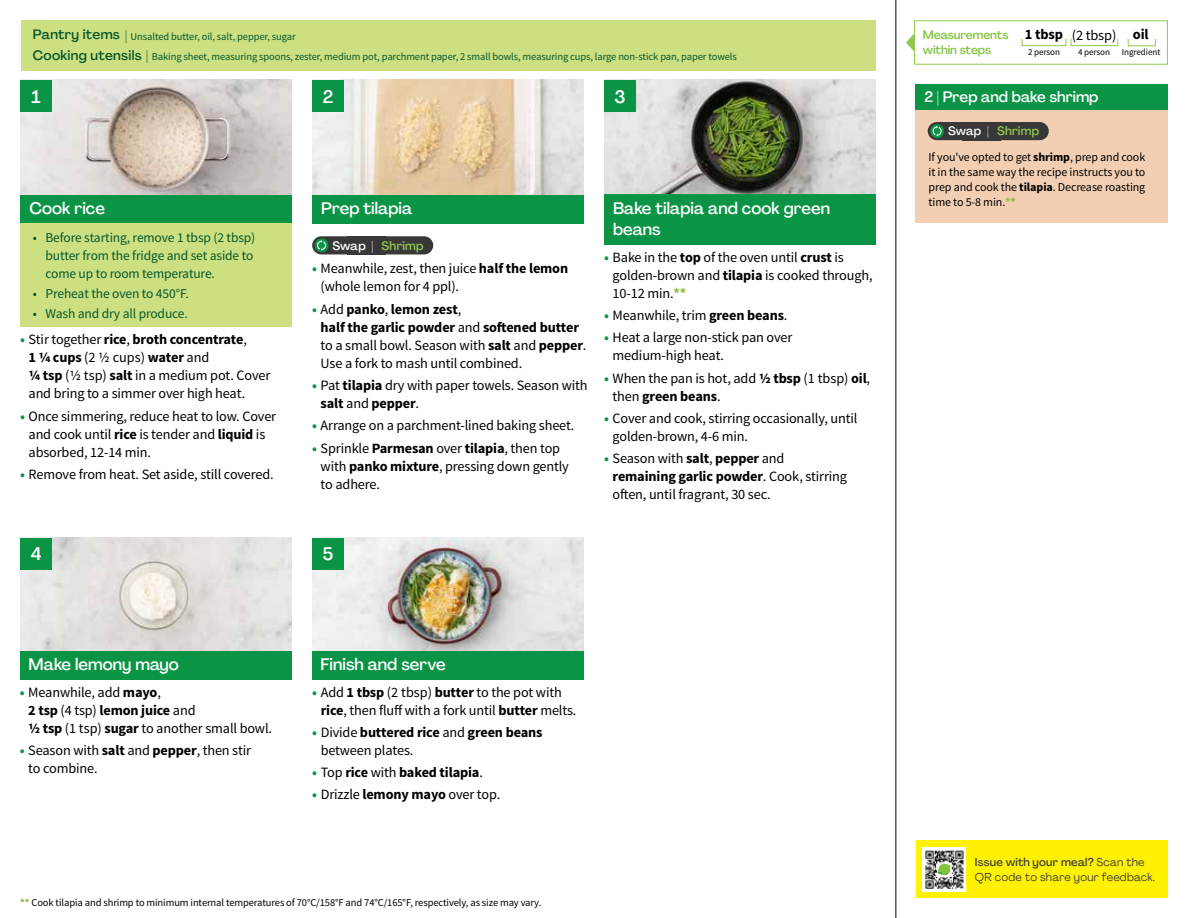
<style>
.page{position:relative;width:1188px;height:918px;background:#fff}
.page>*{position:absolute;margin:0;border:0;box-sizing:border-box;transform-origin:0 0}
.t1{font:500 18px "Agrandir";color:#fff}
.t2{font:500 16.5px/21.1px "Agrandir";color:#fff}
.t3{font:500 15px "Agrandir";color:#fff}
.t4{font:700 14.4px "Source Sans Pro";letter-spacing:-.01em;color:#000}
.t5{font:14.25px/18px "Source Sans Pro";letter-spacing:-.01em;color:#000}
.t6{font:700 14.25px "Source Sans Pro";letter-spacing:-.01em;color:#000}
.t7{font:13.5px/18px "Source Sans Pro";letter-spacing:-.01em;color:#05562c}
.t8{font:500 13.5px "Agrandir";letter-spacing:.025em;color:#05562c}
.t9{font:500 12.15px "Agrandir";letter-spacing:.015em;color:#91c84e}
.t10{font:12px/15px "Source Sans Pro";letter-spacing:-.01em;color:#000;text-align:justify}
.t11{font:500 12px/15.8px "Agrandir";letter-spacing:-.01em;color:#82c341}
.t12{font:11.25px/15px "Agrandir";letter-spacing:.02em;color:#414042}
.t13{font:10.5px "Source Sans Pro";letter-spacing:-.01em;color:#05562c}
.t14{font:10.5px "Source Sans Pro";letter-spacing:-.01em;color:#000}
.t15{font:9.15px "Source Sans Pro";letter-spacing:-.01em;color:#000}
.s1{font-family:"Agrandir";font-weight:500;font-size:13.5px}
.s2{font-weight:700;color:#0b9446}
.s3{font-weight:700}
.s4{color:#fff}
.s5{font-weight:700;color:#8cba42}
.s6{color:#0b9446}
.s7{font-weight:400}
.s8{font-weight:500}
</style>
<div class="page">
<img style="left:20px;top:538px;width:272px;height:113px">
<img style="left:312px;top:538px;width:272px;height:113px">
<img style="left:20px;top:80px;width:272px;height:115px">
<img style="left:312px;top:80px;width:272px;height:115px">
<img style="left:604px;top:80px;width:272px;height:115px">
<div style="left:312px;top:195px;width:272px;height:29px;background:#0b9446"></div>
<div style="left:20px;top:195px;width:272px;height:29px;background:#0b9446"></div>
<div style="left:20px;top:651px;width:272px;height:29px;background:#0b9446"></div>
<div style="left:312px;top:651px;width:272px;height:29px;background:#0b9446"></div>
<div style="left:604px;top:195px;width:272px;height:50px;background:#0b9446"></div>
<div style="left:21px;top:20px;width:855px;height:51px;background:#cde081"></div>
<div style="left:20px;top:224px;width:272px;height:103px;background:#cde081"></div>
<hr style="left:896px;top:0;width:1px;height:918px;background:#000">
<div style="left:20px;top:538px;width:32px;height:32px;background:#0b9446"></div>
<div style="left:20px;top:80px;width:32px;height:32px;background:#0b9446"></div>
<div style="left:312px;top:538px;width:32px;height:32px;background:#0b9446"></div>
<div style="left:312px;top:80px;width:32px;height:32px;background:#0b9446"></div>
<div style="left:604px;top:80px;width:32px;height:32px;background:#0b9446"></div>
<div style="left:914px;top:20px;width:254px;height:45px;border:1px solid #91c84e"></div>
<div style="left:1022px;top:38px;width:44px;height:8px;border:1px solid #91c84e"></div>
<div style="left:1071px;top:38px;width:47px;height:8px;border:1px solid #91c84e"></div>
<div style="left:1128px;top:38px;width:28px;height:8px;border:1px solid #91c84e"></div>
<svg style="left:906px;top:33px;width:9px;height:19px"></svg>
<div style="left:347px;top:236px;width:38px;height:18px;background:#383839"></div>
<div style="left:312px;top:236px;width:71px;height:18px;background:#383839;border-radius:9px"></div>
<svg style="left:315px;top:238px;width:14px;height:14px"></svg>
<svg style="left:317px;top:240px;width:9px;height:11px"></svg>
<div style="left:373px;top:236px;width:60px;height:18px;background:#383839;border-radius:9px"></div>
<div style="left:916px;top:110px;width:252px;height:113px;background:#f2cfb3"></div>
<div style="left:916px;top:84px;width:252px;height:26px;background:#0b9446"></div>
<div style="left:963px;top:122px;width:38px;height:18px;background:#383839"></div>
<div style="left:928px;top:122px;width:70px;height:18px;background:#383839;border-radius:9px"></div>
<svg style="left:930px;top:124px;width:14px;height:14px"></svg>
<svg style="left:933px;top:126px;width:9px;height:11px"></svg>
<div style="left:988px;top:122px;width:61px;height:18px;background:#383839;border-radius:9px"></div>
<div style="left:916px;top:840px;width:252px;height:58px;background:#fff200"></div>
<img style="left:923px;top:847px;width:43px;height:45px">
<svg style="left:938px;top:864px;width:13px;height:11px"></svg>
<p class="t13" style="left:33px;top:30px;width:265px"><span class="s1">Pantry items |</span> Unsalted butter, oil, salt, pepper, sugar</p>
<p class="t8" style="left:33px;top:47px;width:110px">Cooking utensils</p>
<p class="t13" style="left:146px;top:50px;width:592px"><span class="s1">|</span> Baking sheet, measuring spoons, zester, medium pot, parchment paper, 2 small bowls, measuring cups, large non-stick pan, paper towels</p>
<p class="t1" style="left:32px;top:86px;width:11px">1</p>
<p class="t1" style="left:323px;top:86px;width:12px">2</p>
<p class="t1" style="left:614px;top:85px;width:13px">3</p>
<p class="t2" style="left:29px;top:198px;width:77px">Cook rice</p>
<p class="t7" style="left:45px;top:229px;width:211px;text-indent:-13px">• Before starting, remove 1 tbsp (2 tbsp) butter from the fridge and set aside to come up to room temperature.</p>
<p class="t7" style="left:33px;top:285px;width:158px">• Preheat the oven to 450°F.</p>
<p class="t7" style="left:33px;top:305px;width:157px">• Wash and dry all produce.</p>
<p class="t5" style="left:29px;top:331px;width:243px;text-indent:-9px"><span class="s2">•</span> Stir together <span class="s3">rice</span>, <span class="s3">broth concentrate</span>,<br><span class="s3">1 1/4 cups</span> (2 1/2 cups) <span class="s3">water</span> and<br><span class="s3">1/4 tsp</span> (1/2 tsp) <span class="s3">salt</span> in a medium pot. Cover and bring to a simmer over high heat.</p>
<p class="t5" style="left:29px;top:407px;width:249px;text-indent:-9px"><span class="s2">•</span> Once simmering, reduce heat to low. Cover and cook until <span class="s3">rice</span> is tender and <span class="s3">liquid</span> is absorbed, 12-14 min.</p>
<p class="t5" style="left:20px;top:465px;width:255px"><span class="s2">•</span> Remove from heat. Set aside, still covered.</p>
<p class="t1" style="left:31px;top:543px;width:12px">4</p>
<p class="t2" style="left:321px;top:198px;width:93px">Prep tilapia</p>
<p class="t2" style="left:613px;top:198px;width:219px">Bake tilapia and cook green beans</p>
<p class="t9" style="left:332px;top:238px;width:93px"><span class="s4">Swap |</span> Shrimp</p>
<p class="t5" style="left:321px;top:260px;width:249px;text-indent:-9px"><span class="s2">•</span> Meanwhile, zest, then juice <span class="s3">half the lemon </span>(whole lemon for 4 ppl).</p>
<p class="t5" style="left:321px;top:300px;width:267px;text-indent:-9px"><span class="s2">•</span> Add <span class="s3">panko</span>, <span class="s3">lemon zest</span>,<br><span class="s3">half the garlic powder</span> and <span class="s3">softened butter </span>to a small bowl. Season with <span class="s3">salt</span> and <span class="s3">pepper</span>.<br>Use a fork to mash until combined.</p>
<p class="t5" style="left:321px;top:377px;width:269px;text-indent:-9px"><span class="s2">•</span> Pat <span class="s3">tilapia</span> dry with paper towels. Season with <span class="s3">salt</span> and <span class="s3">pepper</span>.</p>
<p class="t5" style="left:312px;top:417px;width:264px"><span class="s2">•</span> Arrange on a parchment-lined baking sheet.</p>
<p class="t5" style="left:321px;top:439px;width:250px;text-indent:-9px"><span class="s2">•</span> Sprinkle <span class="s3">Parmesan</span> over <span class="s3">tilapia</span>, then top with <span class="s3">panko mixture</span>, pressing down gently to adhere.</p>
<p class="t5" style="left:613px;top:248px;width:262px;text-indent:-9px"><span class="s2">•</span> Bake in the <span class="s3">top</span> of the oven until <span class="s3">crust</span> is golden-brown and <span class="s3">tilapia</span> is cooked through,<br>10-12 min.<span class="s5">**</span></p>
<p class="t5" style="left:604px;top:307px;width:185px"><span class="s2">•</span> Meanwhile, trim <span class="s3">green beans</span>.</p>
<p class="t5" style="left:613px;top:329px;width:181px;text-indent:-9px"><span class="s2">•</span> Heat a large non-stick pan over medium-high heat.</p>
<p class="t5" style="left:613px;top:369px;width:259px;text-indent:-9px"><span class="s2">•</span> When the pan is hot, add <span class="s3">1/2 tbsp</span> (1 tbsp) <span class="s3">oil</span>, then <span class="s3">green beans</span>.</p>
<p class="t5" style="left:613px;top:409px;width:246px;text-indent:-9px"><span class="s2">•</span> Cover and cook, stirring occasionally, until golden-brown, 4-6 min.</p>
<p class="t5" style="left:613px;top:450px;width:236px;text-indent:-9px"><span class="s2">•</span> Season with <span class="s3">salt</span>, <span class="s3">pepper</span> and <span class="s3">remaining garlic powder</span>. Cook, stirring often, until fragrant, 30 sec.</p>
<p class="t1" style="left:323px;top:543px;width:12px">5</p>
<p class="t2" style="left:29px;top:654px;width:152px">Make lemony mayo</p>
<p class="t2" style="left:321px;top:654px;width:127px">Finish and serve</p>
<p class="t5" style="left:28px;top:683px;width:245px;text-indent:-9px"><span class="s2">•</span> Meanwhile, add <span class="s3">mayo</span>,<br><span class="s3">2 tsp</span> (4 tsp) <span class="s3">lemon juice</span> and<br><span class="s3">1/2 tsp</span> (1 tsp) <span class="s3">sugar</span> to another small bowl.</p>
<p class="t5" style="left:28px;top:741px;width:224px;text-indent:-9px"><span class="s2">•</span> Season with <span class="s3">salt</span> and <span class="s3">pepper</span>, then stir to combine.</p>
<p class="t5" style="left:321px;top:683px;width:257px;text-indent:-9px"><span class="s2">•</span> Add <span class="s3">1 tbsp</span> (2 tbsp) <span class="s3">butter</span> to the pot with <span class="s3">rice</span>, then fluff with a fork until <span class="s3">butter</span> melts.</p>
<p class="t5" style="left:321px;top:723px;width:223px;text-indent:-9px"><span class="s2">•</span> Divide <span class="s3">buttered rice</span> and <span class="s3">green beans </span>between plates.</p>
<p class="t6" style="left:312px;top:763px;width:172px"><span class="s6">•</span> <span class="s7">Top</span> rice <span class="s7">with</span> baked tilapia<span class="s7">.</span></p>
<p class="t5" style="left:312px;top:786px;width:190px"><span class="s2">•</span> Drizzle <span class="s3">lemony mayo</span> over top.</p>
<p class="t14" style="left:20px;top:896px;width:523px"><span class="s5">**</span> Cook tilapia and shrimp to minimum internal temperatures of 70°C/158°F and 74°C/165°F, respectively, as size may vary.</p>
<p class="t11" style="left:923px;top:26px;width:87px">Measurements within steps</p>
<p class="t4" style="left:1025px;top:25px;width:125px">1 tbsp <span class="s7">(2 tbsp)</span> oil</p>
<p class="t15" style="left:1028px;top:47px;width:34px">2 person</p>
<p class="t15" style="left:1078px;top:47px;width:34px">4 person</p>
<p class="t15" style="left:1122px;top:47px;width:40px">Ingredient</p>
<p class="t3" style="left:924px;top:88px;width:176px">2 | Prep and bake shrimp</p>
<p class="t9" style="left:948px;top:124px;width:93px"><span class="s4">Swap |</span> Shrimp</p>
<p class="t10" style="left:929px;top:150px;width:218px">If you've opted to get <span class="s3">shrimp</span>, prep and cook it in the same way the recipe instructs you to prep and cook the <span class="s3">tilapia</span>. Decrease roasting time to 5-8 min.<span class="s5">**</span></p>
<p class="t12" style="left:975px;top:855px;width:182px"><span class="s8">Issue with your meal?</span> Scan the<br>QR code to share your feedback.</p>
</div>
